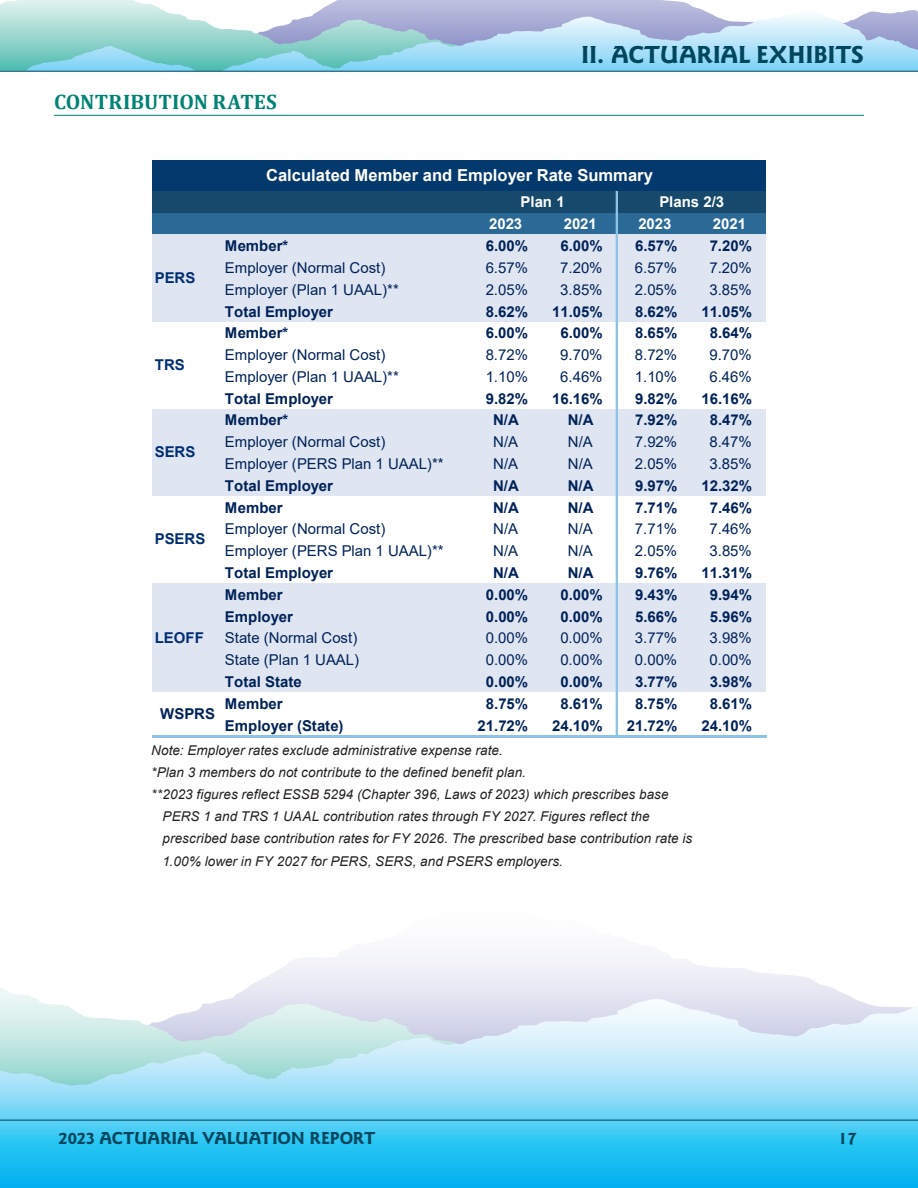
<style>
.page{position:relative;width:918px;height:1188px;background:#fff}
.page>*{position:absolute;margin:0;border:0;box-sizing:border-box;transform-origin:0 0}
.t1{font:700 25.5px "Goudy Sans Std";letter-spacing:-.01em;color:#00465c}
.t2{font:700 21px "Cambria";letter-spacing:.01em;color:#008376}
.t3{font:700 18px "Goudy Sans Std";letter-spacing:-.01em;color:#00465c}
.t4{font:700 16.5px "Arial";color:#fff}
.t5{font:15px "Arial";color:#002258}
.t6{font:700 15px "Arial";color:#002258}
.t7{font:700 15px "Arial";color:#fff}
.t8{font:700 15px "Arial";color:#002d74}
.t9{font:italic 13.5px "Arial";letter-spacing:.005em;color:#231f20}
</style>
<div class="page">
<svg style="left:516px;top:0;width:402px;height:71px"></svg>
<svg style="left:0;top:0;width:516px;height:71px"></svg>
<svg style="left:575px;top:10px;width:237px;height:31px"></svg>
<svg style="left:0;top:956px;width:918px;height:232px"></svg>
<svg style="left:0;top:1004px;width:758px;height:184px"></svg>
<svg style="left:262px;top:999px;width:393px;height:81px"></svg>
<hr style="left:0;top:71px;width:918px;height:1px;background:#00465c">
<hr style="left:0;top:1120px;width:918px;height:1px;background:#00465c">
<hr style="left:54px;top:115px;width:810px;height:1px;background:#008376">
<div style="left:153px;top:160px;width:613px;height:31px;background:#03396c"></div>
<div style="left:153px;top:191px;width:613px;height:22px;background:#17496c"></div>
<div style="left:153px;top:213px;width:613px;height:22px;background:#2b6a97"></div>
<div style="left:153px;top:235px;width:613px;height:87px;background:#dfe5f1"></div>
<div style="left:153px;top:409px;width:613px;height:87px;background:#dfe5f1"></div>
<div style="left:153px;top:583px;width:613px;height:109px;background:#dfe5f1"></div>
<hr style="left:616px;top:191px;width:2px;height:544px;background:#8dc3e7">
<hr style="left:152px;top:735px;width:614px;height:2px;background:#8dc3e7">
<h2 class="t2" style="left:54px;top:87px;width:225px">CONTRIBUTION RATES</h2>
<h1 class="t1" style="left:581px;top:40px;width:64px">II. ACTUARIAL</h1>
<h1 class="t1" style="left:756px;top:40px;width:84px">EXHIBITS</h1>
<p class="t4" style="left:266px;top:163px;width:388px">Calculated Member and Employer Rate Summary</p>
<p class="t7" style="left:521px;top:191px;width:46px">Plan 1</p>
<p class="t7" style="left:659px;top:191px;width:66px">Plans 2/3</p>
<p class="t8" style="left:155px;top:267px;width:42px">PERS</p>
<p class="t8" style="left:155px;top:354px;width:32px">TRS</p>
<p class="t8" style="left:155px;top:441px;width:42px">SERS</p>
<p class="t8" style="left:155px;top:529px;width:52px">PSERS</p>
<p class="t8" style="left:155px;top:627px;width:51px">LEOFF</p>
<p class="t6" style="left:160px;top:703px;width:56px">WSPRS</p>
<p class="t7" style="left:489px;top:213px;width:35px">2023</p>
<p class="t7" style="left:564px;top:213px;width:35px">2021</p>
<p class="t7" style="left:638px;top:213px;width:35px">2023</p>
<p class="t7" style="left:713px;top:213px;width:35px">2021</p>
<p class="t6" style="left:225px;top:235px;width:65px">Member*</p>
<p class="t6" style="left:486px;top:235px;width:44px">6.00%</p>
<p class="t6" style="left:560px;top:235px;width:44px">6.00%</p>
<p class="t6" style="left:635px;top:235px;width:44px">6.57%</p>
<p class="t6" style="left:710px;top:235px;width:44px">7.20%</p>
<p class="t5" style="left:225px;top:257px;width:162px">Employer (Normal Cost)</p>
<p class="t5" style="left:486px;top:257px;width:44px">6.57%</p>
<p class="t5" style="left:560px;top:257px;width:44px">7.20%</p>
<p class="t5" style="left:635px;top:257px;width:44px">6.57%</p>
<p class="t5" style="left:710px;top:257px;width:44px">7.20%</p>
<p class="t5" style="left:225px;top:279px;width:175px">Employer (Plan 1 UAAL)**</p>
<p class="t5" style="left:486px;top:279px;width:44px">2.05%</p>
<p class="t5" style="left:560px;top:279px;width:44px">3.85%</p>
<p class="t5" style="left:635px;top:279px;width:44px">2.05%</p>
<p class="t5" style="left:710px;top:279px;width:44px">3.85%</p>
<p class="t6" style="left:225px;top:301px;width:110px">Total Employer</p>
<p class="t6" style="left:486px;top:301px;width:44px">8.62%</p>
<p class="t6" style="left:552px;top:301px;width:52px">11.05%</p>
<p class="t6" style="left:635px;top:301px;width:44px">8.62%</p>
<p class="t6" style="left:701px;top:301px;width:52px">11.05%</p>
<p class="t6" style="left:225px;top:323px;width:65px">Member*</p>
<p class="t6" style="left:486px;top:323px;width:44px">6.00%</p>
<p class="t6" style="left:560px;top:323px;width:44px">6.00%</p>
<p class="t6" style="left:635px;top:323px;width:44px">8.65%</p>
<p class="t6" style="left:710px;top:323px;width:44px">8.64%</p>
<p class="t5" style="left:225px;top:344px;width:162px">Employer (Normal Cost)</p>
<p class="t5" style="left:486px;top:344px;width:44px">8.72%</p>
<p class="t5" style="left:560px;top:344px;width:44px">9.70%</p>
<p class="t5" style="left:635px;top:344px;width:44px">8.72%</p>
<p class="t5" style="left:710px;top:344px;width:44px">9.70%</p>
<p class="t5" style="left:225px;top:366px;width:175px">Employer (Plan 1 UAAL)**</p>
<p class="t5" style="left:486px;top:366px;width:44px">1.10%</p>
<p class="t5" style="left:560px;top:366px;width:44px">6.46%</p>
<p class="t5" style="left:635px;top:366px;width:44px">1.10%</p>
<p class="t5" style="left:710px;top:366px;width:44px">6.46%</p>
<p class="t6" style="left:225px;top:388px;width:110px">Total Employer</p>
<p class="t6" style="left:486px;top:388px;width:44px">9.82%</p>
<p class="t6" style="left:552px;top:388px;width:52px">16.16%</p>
<p class="t6" style="left:635px;top:388px;width:44px">9.82%</p>
<p class="t6" style="left:701px;top:388px;width:52px">16.16%</p>
<p class="t6" style="left:225px;top:410px;width:65px">Member*</p>
<p class="t6" style="left:493px;top:410px;width:27px">N/A</p>
<p class="t6" style="left:568px;top:410px;width:27px">N/A</p>
<p class="t6" style="left:635px;top:410px;width:44px">7.92%</p>
<p class="t6" style="left:710px;top:410px;width:44px">8.47%</p>
<p class="t5" style="left:225px;top:431px;width:162px">Employer (Normal Cost)</p>
<p class="t5" style="left:493px;top:431px;width:26px">N/A</p>
<p class="t5" style="left:568px;top:431px;width:26px">N/A</p>
<p class="t5" style="left:635px;top:431px;width:44px">7.92%</p>
<p class="t5" style="left:710px;top:431px;width:44px">8.47%</p>
<p class="t5" style="left:225px;top:453px;width:220px">Employer (PERS Plan 1 UAAL)**</p>
<p class="t5" style="left:493px;top:453px;width:26px">N/A</p>
<p class="t5" style="left:568px;top:453px;width:26px">N/A</p>
<p class="t5" style="left:635px;top:453px;width:44px">2.05%</p>
<p class="t5" style="left:710px;top:453px;width:44px">3.85%</p>
<p class="t6" style="left:225px;top:475px;width:110px">Total Employer</p>
<p class="t6" style="left:493px;top:475px;width:27px">N/A</p>
<p class="t6" style="left:568px;top:475px;width:27px">N/A</p>
<p class="t6" style="left:635px;top:475px;width:44px">9.97%</p>
<p class="t6" style="left:701px;top:475px;width:52px">12.32%</p>
<p class="t6" style="left:225px;top:497px;width:59px">Member</p>
<p class="t6" style="left:493px;top:497px;width:27px">N/A</p>
<p class="t6" style="left:568px;top:497px;width:27px">N/A</p>
<p class="t6" style="left:635px;top:497px;width:44px">7.71%</p>
<p class="t6" style="left:710px;top:497px;width:44px">7.46%</p>
<p class="t5" style="left:225px;top:519px;width:162px">Employer (Normal Cost)</p>
<p class="t5" style="left:493px;top:519px;width:26px">N/A</p>
<p class="t5" style="left:568px;top:519px;width:26px">N/A</p>
<p class="t5" style="left:635px;top:519px;width:44px">7.71%</p>
<p class="t5" style="left:710px;top:519px;width:44px">7.46%</p>
<p class="t5" style="left:225px;top:540px;width:220px">Employer (PERS Plan 1 UAAL)**</p>
<p class="t5" style="left:493px;top:540px;width:26px">N/A</p>
<p class="t5" style="left:568px;top:540px;width:26px">N/A</p>
<p class="t5" style="left:635px;top:540px;width:44px">2.05%</p>
<p class="t5" style="left:710px;top:540px;width:44px">3.85%</p>
<p class="t6" style="left:225px;top:562px;width:110px">Total Employer</p>
<p class="t6" style="left:493px;top:562px;width:27px">N/A</p>
<p class="t6" style="left:568px;top:562px;width:27px">N/A</p>
<p class="t6" style="left:635px;top:562px;width:44px">9.76%</p>
<p class="t6" style="left:701px;top:562px;width:52px">11.31%</p>
<p class="t6" style="left:225px;top:584px;width:59px">Member</p>
<p class="t6" style="left:486px;top:584px;width:44px">0.00%</p>
<p class="t6" style="left:561px;top:584px;width:44px">0.00%</p>
<p class="t6" style="left:635px;top:584px;width:44px">9.43%</p>
<p class="t6" style="left:710px;top:584px;width:44px">9.94%</p>
<p class="t6" style="left:225px;top:606px;width:69px">Employer</p>
<p class="t6" style="left:486px;top:606px;width:44px">0.00%</p>
<p class="t6" style="left:561px;top:606px;width:44px">0.00%</p>
<p class="t6" style="left:635px;top:606px;width:44px">5.66%</p>
<p class="t6" style="left:710px;top:606px;width:44px">5.96%</p>
<p class="t5" style="left:225px;top:628px;width:134px">State (Normal Cost)</p>
<p class="t5" style="left:486px;top:628px;width:44px">0.00%</p>
<p class="t5" style="left:560px;top:628px;width:44px">0.00%</p>
<p class="t5" style="left:635px;top:628px;width:44px">3.77%</p>
<p class="t5" style="left:710px;top:628px;width:44px">3.98%</p>
<p class="t5" style="left:225px;top:649px;width:136px">State (Plan 1 UAAL)</p>
<p class="t5" style="left:486px;top:649px;width:44px">0.00%</p>
<p class="t5" style="left:560px;top:649px;width:44px">0.00%</p>
<p class="t5" style="left:635px;top:649px;width:44px">0.00%</p>
<p class="t5" style="left:710px;top:649px;width:44px">0.00%</p>
<p class="t6" style="left:225px;top:671px;width:78px">Total State</p>
<p class="t6" style="left:486px;top:671px;width:44px">0.00%</p>
<p class="t6" style="left:561px;top:671px;width:44px">0.00%</p>
<p class="t6" style="left:635px;top:671px;width:44px">3.77%</p>
<p class="t6" style="left:710px;top:671px;width:44px">3.98%</p>
<p class="t6" style="left:225px;top:693px;width:59px">Member</p>
<p class="t6" style="left:486px;top:693px;width:44px">8.75%</p>
<p class="t6" style="left:561px;top:693px;width:44px">8.61%</p>
<p class="t6" style="left:635px;top:693px;width:44px">8.75%</p>
<p class="t6" style="left:710px;top:693px;width:44px">8.61%</p>
<p class="t6" style="left:225px;top:715px;width:120px">Employer (State)</p>
<p class="t6" style="left:478px;top:715px;width:52px">21.72%</p>
<p class="t6" style="left:552px;top:715px;width:52px">24.10%</p>
<p class="t6" style="left:627px;top:715px;width:52px">21.72%</p>
<p class="t6" style="left:701px;top:715px;width:52px">24.10%</p>
<p class="t9" style="left:151px;top:741px;width:353px">Note: Employer rates exclude administrative expense rate.</p>
<p class="t9" style="left:151px;top:763px;width:376px">*Plan 3 members do not contribute to the defined benefit plan.</p>
<p class="t9" style="left:151px;top:786px;width:519px">**2023 figures reflect ESSB 5294 (Chapter 396, Laws of 2023) which prescribes base</p>
<p class="t9" style="left:163px;top:808px;width:489px">PERS 1 and TRS 1 UAAL contribution rates through FY 2027. Figures reflect the</p>
<p class="t9" style="left:163px;top:830px;width:531px">prescribed base contribution rates for FY 2026. The prescribed base contribution rate is</p>
<p class="t9" style="left:163px;top:852px;width:402px">1.00% lower in FY 2027 for PERS, SERS, and PSERS employers.</p>
<p class="t3" style="left:58px;top:1128px;width:318px">2023 ACTUARIAL VALUATION REPORT</p>
<p class="t3" style="left:838px;top:1128px;width:20px">17</p>
</div>
